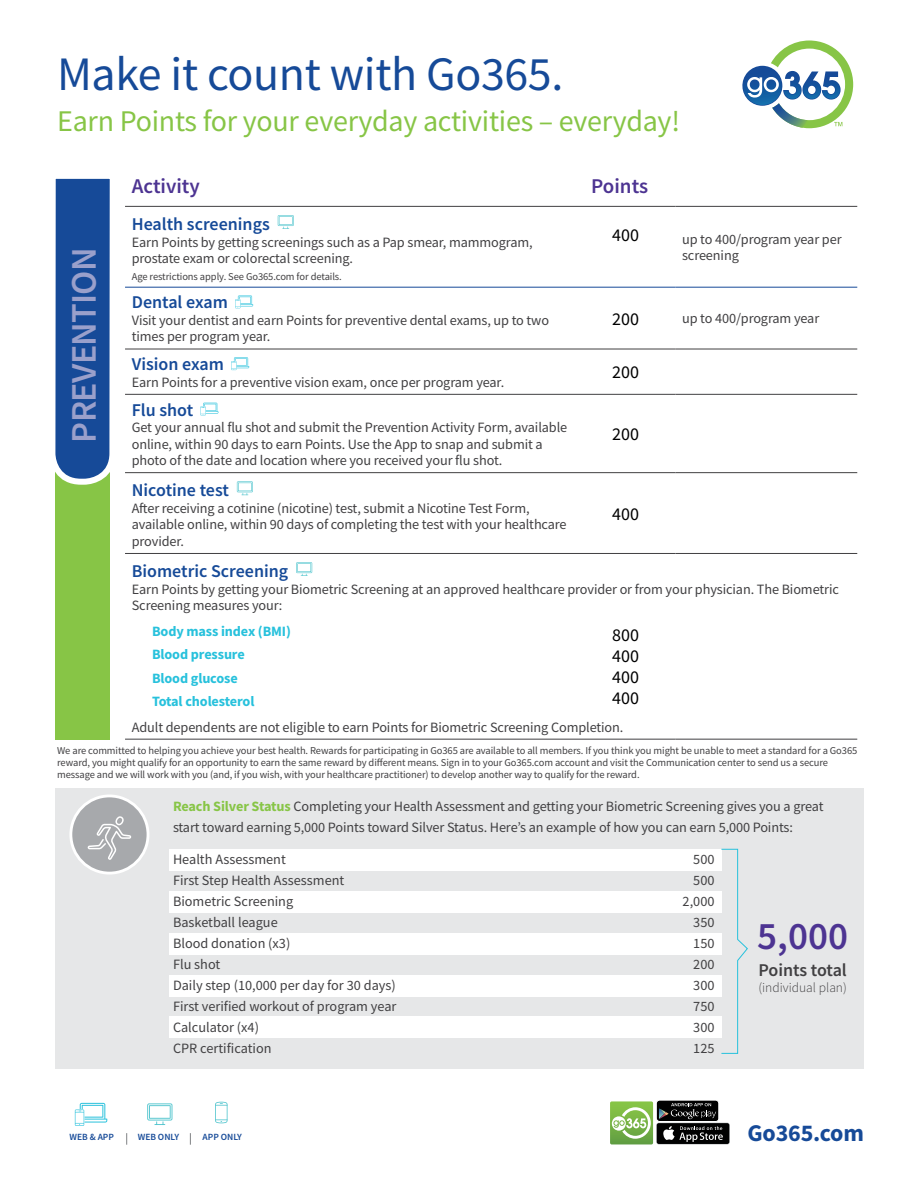
<style>
.page{position:relative;width:918px;height:1188px;background:#fff}
.page>*{position:absolute;margin:0;border:0;box-sizing:border-box;transform-origin:0 0}
.t1{font:48px "Source Sans Pro";letter-spacing:-.01em;color:#164a98}
.t2{font:600 39px "Source Sans Pro";color:#4d3492}
.t3{font:600 36px "Source Sans Pro";letter-spacing:-.02em;color:#9aa0cb}
.t4{font:30px "Source Sans Pro";letter-spacing:-.01em;color:#87c546}
.t5{font:700 24px "Source Sans Pro";letter-spacing:-.01em;color:#164a98}
.t6{font:600 21px "Source Sans Pro";color:#4d3492}
.t7{font:600 18px "Source Sans Pro";color:#164a98}
.t8{font:18px/21px "Source Sans Pro";color:#000;text-align:justify}
.t9{font:600 18px "Source Sans Pro";letter-spacing:-.01em;color:#414042}
.t10{font:14.25px/16.5px "Source Sans Pro";letter-spacing:-.01em;color:#414042}
.t11{font:700 14.25px/23.2px "Source Sans Pro";letter-spacing:-.01em;color:#27c1dc}
.t12{font:300 13.5px "Source Sans Pro";color:#414042}
.t13{font:10.5px/12px "Source Sans Pro";letter-spacing:-.01em;color:#414042}
.t14{font:600 9.45px "Source Sans Pro";color:#164a98}
.s1{font-weight:700;color:#87c546}
</style>
<div class="page">
<div style="left:55px;top:386px;width:54px;height:354px;background:#87c546"></div>
<svg style="left:55px;top:178px;width:55px;height:310px"></svg>
<hr style="left:125px;top:287px;width:451px;height:1px;background:#164a98">
<hr style="left:576px;top:287px;width:99px;height:1px;background:#164a98">
<hr style="left:675px;top:287px;width:182px;height:1px;background:#164a98">
<hr style="left:125px;top:206px;width:451px;height:1px;background:#414042">
<hr style="left:576px;top:206px;width:99px;height:1px;background:#414042">
<hr style="left:675px;top:206px;width:182px;height:1px;background:#414042">
<hr style="left:125px;top:349px;width:451px;height:1px;background:#414042">
<hr style="left:576px;top:349px;width:99px;height:1px;background:#414042">
<hr style="left:675px;top:349px;width:182px;height:1px;background:#414042">
<hr style="left:125px;top:394px;width:451px;height:1px;background:#414042">
<hr style="left:576px;top:394px;width:99px;height:1px;background:#414042">
<hr style="left:675px;top:394px;width:182px;height:1px;background:#414042">
<hr style="left:125px;top:472px;width:451px;height:1px;background:#414042">
<hr style="left:576px;top:472px;width:99px;height:1px;background:#414042">
<hr style="left:675px;top:472px;width:182px;height:1px;background:#414042">
<hr style="left:125px;top:553px;width:451px;height:1px;background:#414042">
<hr style="left:576px;top:553px;width:99px;height:1px;background:#414042">
<hr style="left:675px;top:553px;width:182px;height:1px;background:#414042">
<hr style="left:125px;top:739px;width:451px;height:1px;background:#414042">
<hr style="left:576px;top:739px;width:99px;height:1px;background:#414042">
<hr style="left:675px;top:739px;width:182px;height:1px;background:#414042">
<svg style="left:278px;top:215px;width:16px;height:14px"></svg>
<svg style="left:235px;top:296px;width:18px;height:12px"></svg>
<svg style="left:231px;top:357px;width:18px;height:13px"></svg>
<svg style="left:200px;top:403px;width:18px;height:12px"></svg>
<svg style="left:237px;top:481px;width:16px;height:15px"></svg>
<svg style="left:296px;top:562px;width:16px;height:14px"></svg>
<div style="left:656px;top:1100px;width:63px;height:22px;background:#010101;border-radius:3px"></div>
<div style="left:656px;top:1100px;width:63px;height:22px;border:1px solid #fff;border-radius:3px"></div>
<svg style="left:659px;top:1103px;width:57px;height:16px"></svg>
<svg style="left:656px;top:1123px;width:74px;height:21px"></svg>
<div style="left:657px;top:1123px;width:72px;height:21px;background:#010101;border-radius:2px"></div>
<svg style="left:663px;top:1126px;width:60px;height:16px"></svg>
<svg style="left:610px;top:1101px;width:43px;height:43px"></svg>
<div style="left:55px;top:788px;width:809px;height:281px;background:#e6e7e8"></div>
<div style="left:71px;top:796px;width:77px;height:77px;background:#a7a9ac;border-radius:50%"></div>
<div style="left:69px;top:795px;width:80px;height:80px;border:3px solid #fff;border-radius:50%"></div>
<svg style="left:88px;top:816px;width:43px;height:44px"></svg>
<div style="left:169px;top:849px;width:552px;height:21px;background:#fff"></div>
<div style="left:169px;top:892px;width:552px;height:21px;background:#fff"></div>
<div style="left:169px;top:933px;width:552px;height:21px;background:#fff"></div>
<div style="left:169px;top:976px;width:552px;height:21px;background:#fff"></div>
<div style="left:169px;top:1017px;width:552px;height:21px;background:#fff"></div>
<svg style="left:721px;top:849px;width:27px;height:205px"></svg>
<svg style="left:126px;top:1133px;width:65px;height:12px"></svg>
<svg style="left:75px;top:1103px;width:32px;height:23px"></svg>
<svg style="left:147px;top:1103px;width:25px;height:22px"></svg>
<svg style="left:215px;top:1102px;width:13px;height:21px"></svg>
<svg style="left:742px;top:40px;width:111px;height:88px"></svg>
<h1 class="t1" style="left:57px;top:44px;width:508px">Make it count with Go365.</h1>
<h3 class="t4" style="left:57px;top:101px;width:624px">Earn Points for your everyday activities – everyday!</h3>
<h3 class="t3" style="left:60px;top:443px;width:197px;rotate:-90deg">PREVENTION</h3>
<h3 class="t6" style="left:132px;top:172px;width:70px">Activity</h3>
<h3 class="t6" style="left:591px;top:172px;width:58px">Points</h3>
<p class="t7" style="left:132px;top:212px;width:140px">Health screenings</p>
<p class="t10" style="left:132px;top:234px;width:402px">Earn Points by getting screenings such as a Pap smear, mammogram, prostate exam or colorectal screening.</p>
<p class="t13" style="left:132px;top:270px;width:212px">Age restrictions apply. See Go365.com for details.</p>
<p class="t8" style="left:612px;top:225px;width:28px">400</p>
<p class="t10" style="left:682px;top:231px;width:161px">up to 400/program year per screening</p>
<p class="t7" style="left:132px;top:291px;width:98px">Dental exam</p>
<p class="t10" style="left:132px;top:312px;width:419px">Visit your dentist and earn Points for preventive dental exams, up to two times per program year.</p>
<p class="t8" style="left:612px;top:308px;width:28px">200</p>
<p class="t10" style="left:682px;top:310px;width:139px">up to 400/program year</p>
<p class="t7" style="left:132px;top:352px;width:94px">Vision exam</p>
<p class="t10" style="left:132px;top:374px;width:374px">Earn Points for a preventive vision exam, once per program year.</p>
<p class="t8" style="left:612px;top:362px;width:28px">200</p>
<p class="t7" style="left:132px;top:398px;width:63px">Flu shot</p>
<p class="t10" style="left:132px;top:419px;width:437px">Get your annual flu shot and submit the Prevention Activity Form, available online, within 90 days to earn Points. Use the App to snap and submit a photo of the date and location where you received your flu shot.</p>
<p class="t8" style="left:612px;top:424px;width:28px">200</p>
<p class="t7" style="left:132px;top:479px;width:99px">Nicotine test</p>
<p class="t10" style="left:132px;top:500px;width:436px">After receiving a cotinine (nicotine) test, submit a Nicotine Test Form, available online, within 90 days of completing the test with your healthcare provider.</p>
<p class="t8" style="left:612px;top:503px;width:28px">400</p>
<p class="t7" style="left:132px;top:559px;width:158px">Biometric Screening</p>
<p class="t10" style="left:132px;top:581px;width:709px">Earn Points by getting your Biometric Screening at an approved healthcare provider or from your physician. The Biometric<br>Screening measures your:</p>
<p class="t11" style="left:152px;top:619px;width:141px">Body mass index (BMI)<br>Blood pressure<br>Blood glucose<br>Total cholesterol</p>
<p class="t8" style="left:612px;top:624px;width:28px">800<br>400<br>400<br>400</p>
<p class="t10" style="left:132px;top:719px;width:493px">Adult dependents are not eligible to earn Points for Biometric Screening Completion.</p>
<p class="t13" style="left:57px;top:744px;width:802px">We are committed to helping you achieve your best health. Rewards for participating in Go365 are available to all members. If you think you might be unable to meet a standard for a Go365 reward, you might qualify for an opportunity to earn the same reward by different means. Sign in to your Go365.com account and visit the Communication center to send us a secure message and we will work with you (and, if you wish, with your healthcare practitioner) to develop another way to qualify for the reward.</p>
<p class="t10" style="left:173px;top:796px;width:652px;line-height:21px"><span class="s1">Reach Silver Status</span> Completing your Health Assessment and getting your Biometric Screening gives you a great start toward earning 5,000 Points toward Silver Status. Here’s an example of how you can earn 5,000 Points:</p>
<p class="t10" style="left:173px;top:851px;width:114px">Health Assessment</p>
<p class="t10" style="left:693px;top:851px;width:23px">500</p>
<p class="t10" style="left:173px;top:872px;width:173px">First Step Health Assessment</p>
<p class="t10" style="left:693px;top:872px;width:23px">500</p>
<p class="t10" style="left:173px;top:893px;width:122px">Biometric Screening</p>
<p class="t10" style="left:683px;top:893px;width:33px">2,000</p>
<p class="t10" style="left:173px;top:914px;width:106px">Basketball league</p>
<p class="t10" style="left:693px;top:914px;width:23px">350</p>
<p class="t10" style="left:173px;top:935px;width:119px">Blood donation (x3)</p>
<p class="t10" style="left:693px;top:935px;width:23px">150</p>
<p class="t10" style="left:173px;top:956px;width:49px">Flu shot</p>
<p class="t10" style="left:693px;top:956px;width:23px">200</p>
<p class="t10" style="left:173px;top:977px;width:224px">Daily step (10,000 per day for 30 days)</p>
<p class="t10" style="left:693px;top:977px;width:23px">300</p>
<p class="t10" style="left:173px;top:998px;width:225px">First verified workout of program year</p>
<p class="t10" style="left:693px;top:998px;width:23px">750</p>
<p class="t10" style="left:173px;top:1019px;width:88px">Calculator (x4)</p>
<p class="t10" style="left:693px;top:1019px;width:23px">300</p>
<p class="t10" style="left:173px;top:1040px;width:100px">CPR certification</p>
<p class="t10" style="left:693px;top:1040px;width:23px">125</p>
<h2 class="t2" style="left:757px;top:910px;width:92px">5,000</h2>
<p class="t9" style="left:758px;top:958px;width:90px">Points total</p>
<p class="t12" style="left:758px;top:979px;width:90px">(individual plan)</p>
<p class="t14" style="left:70px;top:1131px;width:46px">WEB &amp; APP</p>
<p class="t14" style="left:138px;top:1131px;width:43px">WEB ONLY</p>
<p class="t14" style="left:203px;top:1131px;width:41px">APP ONLY</p>
<h3 class="t5" style="left:748px;top:1117px;width:118px">Go365.com</h3>
</div>
